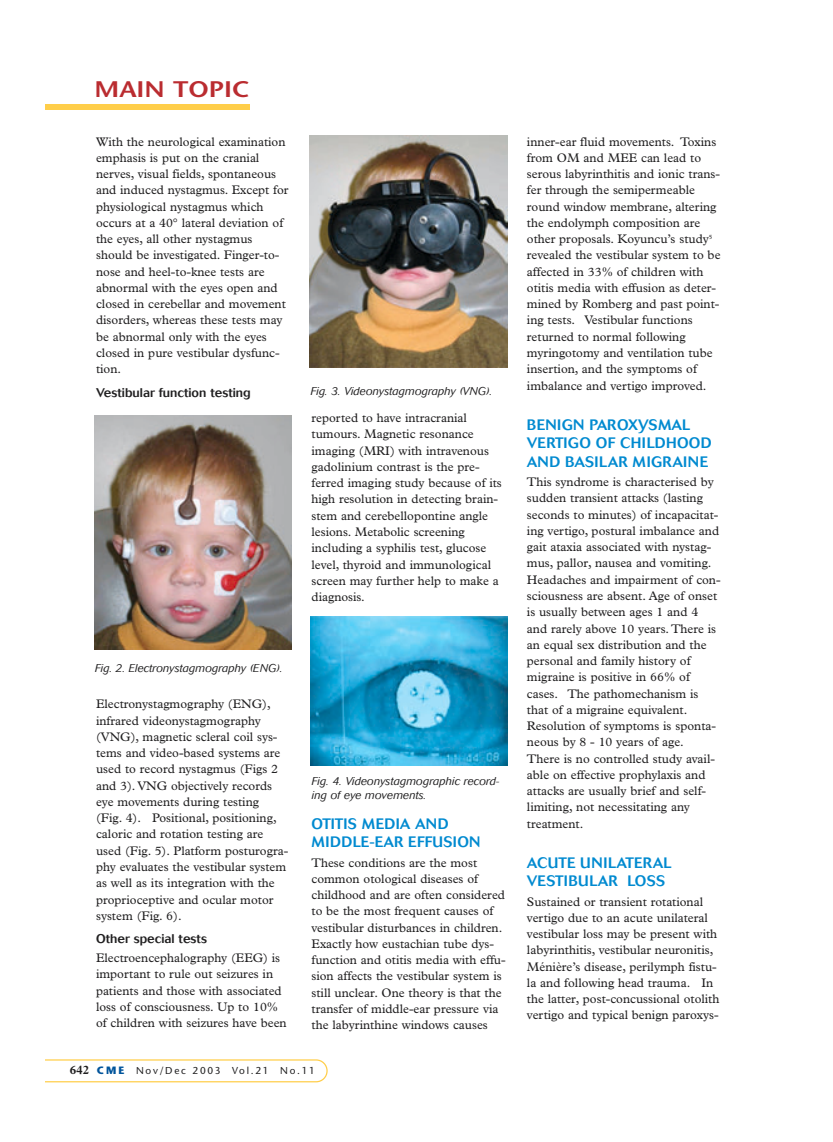
<style>
.page{position:relative;width:833px;height:1142px;background:#fff}
.page>*{position:absolute;margin:0;border:0;box-sizing:border-box;transform-origin:0 0}
.t1{font:600 22.5px "Stone Sans";color:#ba2c30;scale:1.15 1}
.t2{font:500 15px/18.8px "Cosmos";letter-spacing:.02em;color:#008ad0}
.t3{font:12.5px/16.2px "Plantin";color:#201f20}
.t4{font:500 12.5px "Cosmos";color:#201f20}
.t5{font:italic 300 11.25px/13.8px "Cosmos";color:#201f20}
.t6{font:10px "Stone Sans";letter-spacing:.17em;color:#201f20}
.s1{font-family:"Plantin";font-weight:700;font-size:12.5px}
.s2{font-weight:700;font-size:10.62px;color:#00549b}
</style>
<div class="page">
<img style="left:45px;top:104px;width:463px;height:979px">
<h1 class="t1" style="left:94px;top:81px;width:136px">MAIN TOPIC</h1>
<p class="t3" style="left:96px;top:134px;width:194px">With the neurological examination emphasis is put on the cranial nerves, visual fields, spontaneous and induced nystagmus. Except for physiological nystagmus which occurs at a 40° lateral deviation of the eyes, all other nystagmus should be investigated. Finger-to&shy;nose and heel-to-knee tests are abnormal with the eyes open and closed in cerebellar and movement disorders, whereas these tests may be abnormal only with the eyes closed in pure vestibular dysfunc&shy;tion.</p>
<p class="t4" style="left:96px;top:388px;width:156px">Vestibular function testing</p>
<p class="t5" style="left:311px;top:385px;width:183px">Fig. 3. Videonystagmography (VNG).</p>
<p class="t3" style="left:311px;top:411px;width:192px">reported to have intracranial tumours. Magnetic resonance imaging (MRI) with intravenous gadolinium contrast is the pre&shy;ferred imaging study because of its high resolution in detecting brain&shy;stem and cerebellopontine angle lesions. Metabolic screening including a syphilis test, glucose level, thyroid and immunological screen may further help to make a diagnosis.</p>
<p class="t5" style="left:95px;top:662px;width:189px">Fig. 2. Electronystagmography (ENG).</p>
<p class="t3" style="left:96px;top:697px;width:194px">Electronystagmography (ENG), infrared videonystagmography (VNG), magnetic scleral coil sys&shy;tems and video-based systems are used to record nystagmus (Figs 2 and 3). VNG objectively records eye movements during testing (Fig. 4). Positional, positioning, caloric and rotation testing are used (Fig. 5). Platform posturogra&shy;phy evaluates the vestibular system as well as its integration with the proprioceptive and ocular motor system (Fig. 6).</p>
<p class="t4" style="left:96px;top:934px;width:112px">Other special tests</p>
<p class="t3" style="left:96px;top:950px;width:192px">Electroencephalography (EEG) is important to rule out seizures in patients and those with associated loss of consciousness. Up to 10% of children with seizures have been</p>
<p class="t5" style="left:312px;top:775px;width:189px">Fig. 4. Videonystagmographic record&shy;ing of eye movements.</p>
<p class="t2" style="left:311px;top:815px;width:170px">OTITIS MEDIA AND<br>MIDDLE-EAR EFFUSION</p>
<p class="t3" style="left:311px;top:855px;width:196px">These conditions are the most common otological diseases of childhood and are often considered to be the most frequent causes of vestibular disturbances in children.<br>Exactly how eustachian tube dys&shy;function and otitis media with effu&shy;sion affects the vestibular system is still unclear. One theory is that the transfer of middle-ear pressure via the labyrinthine windows causes</p>
<p class="t6" style="left:70px;top:1066px;width:247px"><span class="s1">642</span> <span class="s2">CME</span> Nov/Dec 2003 Vol.21 No.11</p>
<p class="t3" style="left:527px;top:134px;width:195px">inner-ear fluid movements. Toxins from OM and MEE can lead to serous labyrinthitis and ionic trans&shy;fer through the semipermeable round window membrane, altering the endolymph composition are other proposals. Koyuncu’s study<sup>5 </sup>revealed the vestibular system to be affected in 33% of children with otitis media with effusion as deter&shy;mined by Romberg and past point&shy;ing tests. Vestibular functions returned to normal following myringotomy and ventilation tube insertion, and the symptoms of imbalance and vertigo improved.</p>
<p class="t2" style="left:527px;top:416px;width:186px">BENIGN PAROXYSMAL<br>VERTIGO OF CHILDHOOD<br>AND BASILAR MIGRAINE</p>
<p class="t3" style="left:527px;top:475px;width:195px">This syndrome is characterised by sudden transient attacks (lasting seconds to minutes) of incapacitat&shy;ing vertigo, postural imbalance and gait ataxia associated with nystag&shy;mus, pallor, nausea and vomiting.<br>Headaches and impairment of con&shy;sciousness are absent. Age of onset is usually between ages 1 and 4 and rarely above 10 years. There is an equal sex distribution and the personal and family history of migraine is positive in 66% of cases. The pathomechanism is that of a migraine equivalent.<br>Resolution of symptoms is sponta&shy;neous by 8 - 10 years of age.<br>There is no controlled study avail&shy;able on effective prophylaxis and attacks are usually brief and self&shy;limiting, not necessitating any treatment.</p>
<p class="t2" style="left:527px;top:854px;width:146px">ACUTE UNILATERAL<br>VESTIBULAR LOSS</p>
<p class="t3" style="left:527px;top:894px;width:194px">Sustained or transient rotational vertigo due to an acute unilateral vestibular loss may be present with labyrinthitis, vestibular neuronitis, Ménière’s disease, perilymph fistu&shy;la and following head trauma. In the latter, post-concussional otolith vertigo and typical benign paroxys-</p>
</div>
